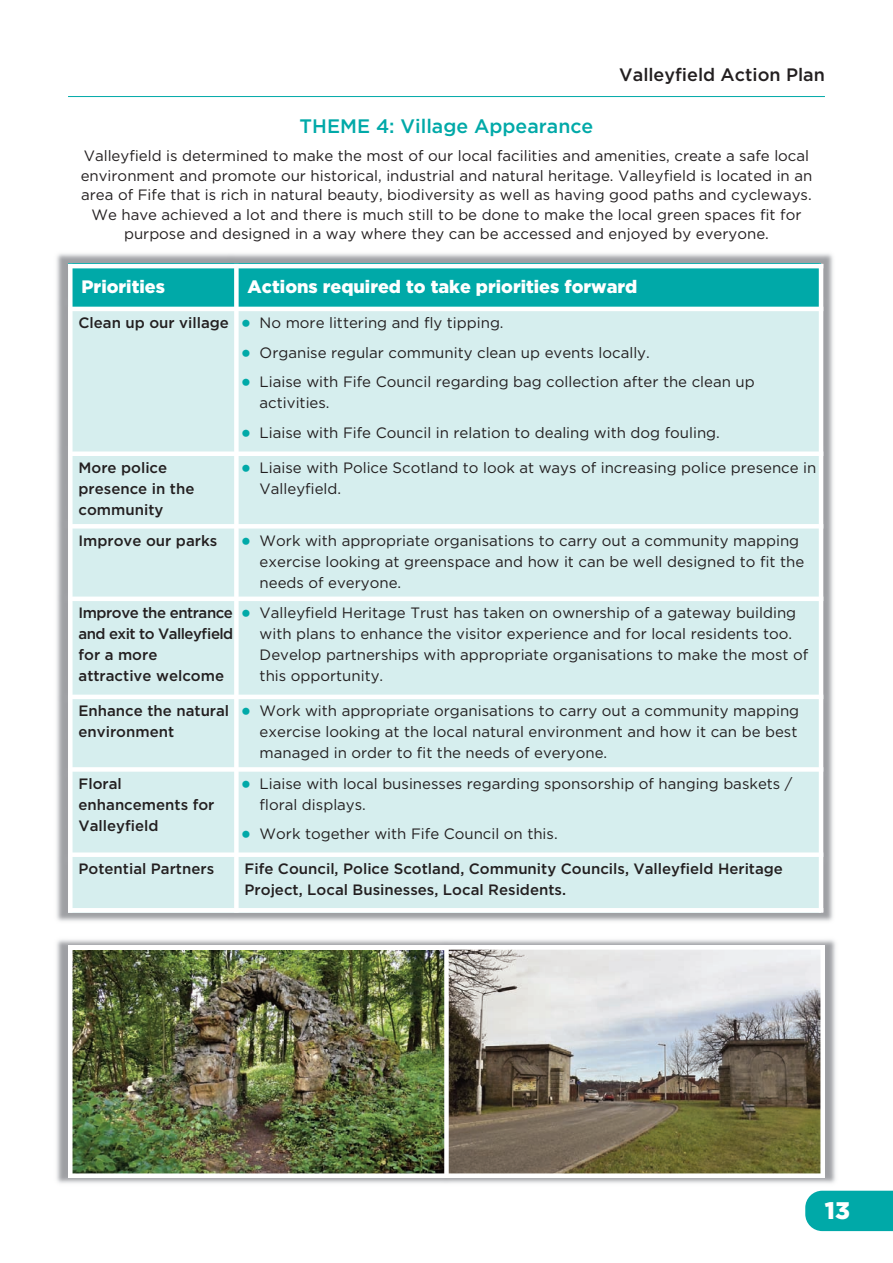
<style>
.page{position:relative;width:893px;height:1263px;background:#fff}
.page>*{position:absolute;margin:0;border:0;box-sizing:border-box;transform-origin:0 0}
.t1{font:900 24px "Gotham";color:#fff}
.t2{font:500 19.5px "Gotham";color:#00a9a8}
.t3{font:900 18px "Gotham";color:#fff}
.t4{font:500 18px "Gotham";color:#231f20}
.t5{font:15px/21px "Gotham";color:#231f20}
.t6{font:500 15px/21px "Gotham";color:#231f20}
.t7{font:500 15px/21px "Gotham";letter-spacing:-.03em;color:#231f20}
.s1{font-weight:500}
.s2{font-family:"Commercial Pi BT";font-size:14.25px;color:#00a9a8}
</style>
<div class="page">
<hr style="left:68px;top:96px;width:757px;height:1px;background:#00a9a8">
<div style="left:805px;top:1191px;width:88px;height:40px;background:#00a9a8"></div>
<img style="left:56px;top:253px;width:777px;height:668px">
<div style="left:68px;top:264px;width:168px;height:45px;background:#00a9a8"></div>
<div style="left:236px;top:264px;width:585px;height:45px;background:#00a9a8"></div>
<div style="left:68px;top:309px;width:168px;height:145px;background:#d6eeee"></div>
<div style="left:236px;top:309px;width:585px;height:145px;background:#d6eeee"></div>
<div style="left:68px;top:454px;width:168px;height:72px;background:#d6eeee"></div>
<div style="left:236px;top:454px;width:585px;height:72px;background:#d6eeee"></div>
<div style="left:68px;top:526px;width:168px;height:73px;background:#d6eeee"></div>
<div style="left:236px;top:526px;width:585px;height:73px;background:#d6eeee"></div>
<div style="left:68px;top:599px;width:168px;height:98px;background:#d6eeee"></div>
<div style="left:236px;top:599px;width:585px;height:98px;background:#d6eeee"></div>
<div style="left:68px;top:697px;width:168px;height:72px;background:#d6eeee"></div>
<div style="left:236px;top:697px;width:585px;height:72px;background:#d6eeee"></div>
<div style="left:68px;top:769px;width:168px;height:86px;background:#d6eeee"></div>
<div style="left:236px;top:769px;width:585px;height:86px;background:#d6eeee"></div>
<div style="left:68px;top:855px;width:168px;height:57px;background:#d6eeee"></div>
<div style="left:236px;top:855px;width:585px;height:57px;background:#d6eeee"></div>
<div style="left:68px;top:264px;width:5px;height:648px;background:#fff"></div>
<div style="left:234px;top:264px;width:5px;height:648px;background:#fff"></div>
<hr style="left:819px;top:264px;width:4px;height:648px;background:#fff">
<hr style="left:68px;top:264px;width:755px;height:4px;background:#fff">
<hr style="left:68px;top:307px;width:755px;height:4px;background:#fff">
<div style="left:68px;top:451px;width:755px;height:5px;background:#fff"></div>
<hr style="left:68px;top:524px;width:755px;height:4px;background:#fff">
<hr style="left:68px;top:597px;width:755px;height:4px;background:#fff">
<hr style="left:68px;top:695px;width:755px;height:4px;background:#fff">
<div style="left:68px;top:767px;width:755px;height:5px;background:#fff"></div>
<div style="left:68px;top:852px;width:755px;height:5px;background:#fff"></div>
<hr style="left:68px;top:908px;width:755px;height:4px;background:#fff">
<img style="left:56px;top:939px;width:780px;height:245px">
<img style="left:73px;top:950px;width:371px;height:223px">
<img style="left:449px;top:950px;width:371px;height:223px">
<div style="left:68px;top:945px;width:5px;height:233px;background:#fff"></div>
<div style="left:444px;top:945px;width:5px;height:233px;background:#fff"></div>
<div style="left:820px;top:945px;width:5px;height:233px;background:#fff"></div>
<div style="left:68px;top:945px;width:757px;height:5px;background:#fff"></div>
<div style="left:68px;top:1173px;width:757px;height:5px;background:#fff"></div>
<p class="t4" style="left:619px;top:65px;width:207px">Valleyfield Action Plan</p>
<h2 class="t2" style="left:300px;top:115px;width:295px">THEME 4: Village Appearance</h2>
<p class="t5" style="left:81px;top:146px;width:733px;line-height:19.5px;text-align:center">Valleyfield is determined to make the most of our local facilities and amenities, create a safe local environment and promote our historical, industrial and natural heritage. Valleyfield is located in an area of Fife that is rich in natural beauty, biodiversity as well as having good paths and cycleways.<br>We have achieved a lot and there is much still to be done to make the local green spaces fit for purpose and designed in a way where they can be accessed and enjoyed by everyone.</p>
<p class="t3" style="left:82px;top:276px;width:85px">Priorities</p>
<p class="t3" style="left:248px;top:276px;width:391px">Actions required to take priorities forward</p>
<p class="t5" style="left:79px;top:312px;width:427px"><span class="s1">Clean up our village</span> <span class="s2">-</span> No more littering and fly tipping.</p>
<p class="t5" style="left:242px;top:342px;width:409px"><span class="s2">-</span> Organise regular community clean up events locally.</p>
<p class="t5" style="left:260px;top:371px;width:497px;text-indent:-17px"><span class="s2">-</span> Liaise with Fife Council regarding bag collection after the clean up activities.</p>
<p class="t5" style="left:242px;top:422px;width:479px"><span class="s2">-</span> Liaise with Fife Council in relation to dealing with dog fouling.</p>
<p class="t6" style="left:79px;top:457px;width:117px">More police presence in the community</p>
<p class="t5" style="left:260px;top:457px;width:558px;text-indent:-17px"><span class="s2">-</span> Liaise with Police Scotland to look at ways of increasing police presence in<br>Valleyfield.</p>
<p class="t6" style="left:79px;top:529px;width:140px">Improve our parks</p>
<p class="t5" style="left:260px;top:529px;width:546px;text-indent:-17px"><span class="s2">-</span> Work with appropriate organisations to carry out a community mapping exercise looking at greenspace and how it can be well designed to fit the needs of everyone.</p>
<p class="t7" style="left:79px;top:602px;width:156px">Improve the entrance and exit to Valleyfield for a more attractive welcome</p>
<p class="t5" style="left:260px;top:602px;width:550px;text-indent:-17px"><span class="s2">-</span> Valleyfield Heritage Trust has taken on ownership of a gateway building with plans to enhance the visitor experience and for local residents too.<br>Develop partnerships with appropriate organisations to make the most of this opportunity.</p>
<p class="t6" style="left:79px;top:700px;width:152px">Enhance the natural environment</p>
<p class="t5" style="left:260px;top:700px;width:541px;text-align:justify;text-indent:-17px"><span class="s2">-</span> Work with appropriate organisations to carry out a community mapping exercise looking at the local natural environment and how it can be best managed in order to fit the needs of everyone.</p>
<p class="t6" style="left:79px;top:772px;width:137px">Floral enhancements for<br>Valleyfield</p>
<p class="t5" style="left:260px;top:773px;width:534px;text-indent:-17px"><span class="s2">-</span> Liaise with local businesses regarding sponsorship of hanging baskets / floral displays.</p>
<p class="t5" style="left:242px;top:823px;width:317px"><span class="s2">-</span> Work together with Fife Council on this.</p>
<p class="t6" style="left:79px;top:858px;width:137px">Potential Partners</p>
<p class="t6" style="left:245px;top:858px;width:540px">Fife Council, Police Scotland, Community Councils, Valleyfield Heritage<br>Project, Local Businesses, Local Residents.</p>
<h1 class="t1" style="left:825px;top:1197px;width:27px">13</h1>
</div>
